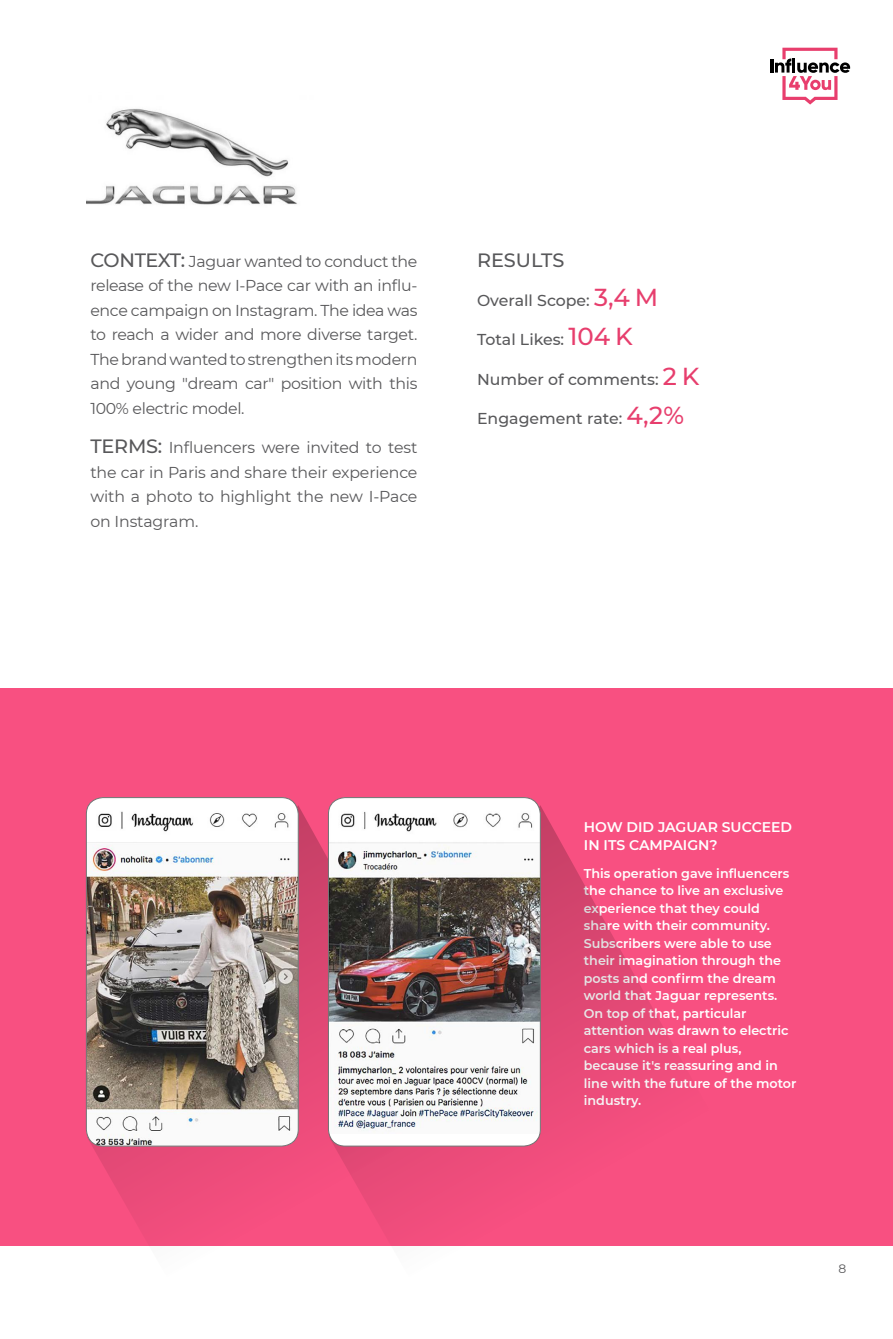
<style>
.page{position:relative;width:893px;height:1339px;background:#fff}
.page>*{position:absolute;margin:0;border:0;box-sizing:border-box;transform-origin:0 0}
.t1{font:500 19.25px "Montserrat";color:#58585a}
.t2{font:15.75px/24.5px "Montserrat";letter-spacing:-.02em;color:#58585a;text-align:justify}
.t3{font:500 15.75px "Montserrat";color:#58585a}
.t4{font:600 14px/17.5px "Montserrat";color:#fff}
.t5{font:600 12.78px/17.5px "Montserrat";color:#fff}
.t6{font:12.25px "Montserrat";color:#58585a}
.s1{font-weight:500;font-size:19.25px}
.s2{font-size:24.5px;color:#e73e6d}
</style>
<div class="page">
<hr style="left:770px;top:59px;width:3px;height:14px;background:#000">
<svg style="left:775px;top:48px;width:75px;height:57px"></svg>
<img style="left:86px;top:108px;width:211px;height:97px">
<div style="left:0;top:688px;width:892px;height:557px;background:#f85081"></div>
<svg style="left:87px;top:805px;width:242px;height:441px;fill:#ef4d7c"></svg>
<img style="left:86px;top:797px;width:212px;height:349px">
<div style="left:86px;top:797px;width:212px;height:349px;border:1px solid #707172;border-radius:17px"></div>
<svg style="left:329px;top:805px;width:380px;height:441px"></svg>
<div style="left:328px;top:797px;width:212px;height:349px;background:#fff;border-radius:17px"></div>
<img style="left:328px;top:797px;width:212px;height:337px">
<div style="left:328px;top:797px;width:212px;height:349px;border:1px solid #707172;border-radius:17px"></div>
<p class="t2" style="left:90px;top:248px;width:328px"><span class="s1">CONTEXT:</span> Jaguar wanted to conduct the release of the new I-Pace car with an influ&shy;ence campaign on Instagram. The idea was to reach a wider and more diverse target.<br>The brand wanted to strengthen its modern and young "dream car" position with this 100% electric model.</p>
<p class="t2" style="left:90px;top:435px;width:328px"><span class="s1">TERMS:</span> Influencers were invited to test the car in Paris and share their experience with a photo to highlight the new I-Pace on Instagram.</p>
<p class="t1" style="left:477px;top:246px;width:89px">RESULTS</p>
<p class="t3" style="left:477px;top:289px;width:182px">Overall Scope: <span class="s2">3,4 M</span></p>
<p class="t3" style="left:477px;top:329px;width:157px">Total Likes: <span class="s2">104 K</span></p>
<p class="t3" style="left:477px;top:368px;width:224px">Number of comments: <span class="s2">2 K</span></p>
<p class="t3" style="left:477px;top:408px;width:208px">Engagement rate: <span class="s2">4,2%</span></p>
<p class="t4" style="left:584px;top:818px;width:210px">HOW DID JAGUAR SUCCEED<br>IN ITS CAMPAIGN?</p>
<p class="t5" style="left:584px;top:864px;width:214px">This operation gave influencers the chance to live an exclusive experience that they could share with their community.<br>Subscribers were able to use their imagination through the posts and confirm the dream world that Jaguar represents.<br>On top of that, particular attention was drawn to electric cars which is a real plus, because it's reassuring and in line with the future of the motor industry.</p>
<p class="t6" style="left:838px;top:1260px;width:9px">8</p>
</div>
